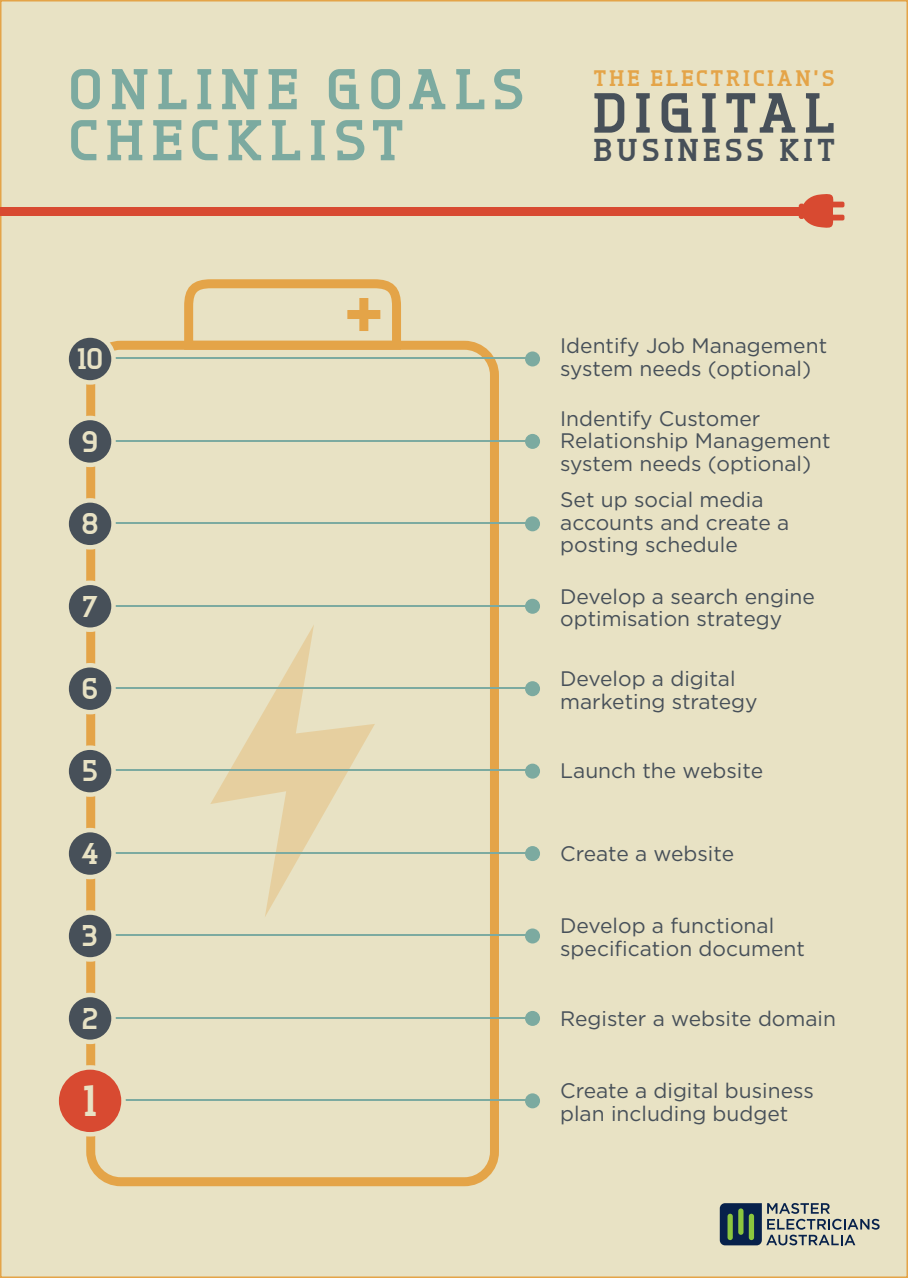
<style>
.page{position:relative;width:908px;height:1278px;background:#e8e2c4}
.page>*{position:absolute;margin:0;border:0;box-sizing:border-box;transform-origin:0 0}
.t1{font:800 57.45px/51px "Tertre";letter-spacing:.15em;color:#7caaa0}
.t2{font:800 56.4px "Tertre";letter-spacing:.15em;color:#475059}
.t3{font:800 44.1px "Tertre";color:#e8e2c4}
.t4{font:800 31.65px "Tertre";letter-spacing:.15em;color:#475059}
.t5{font:800 30px "Tertre";color:#e8e2c4}
.t6{font:800 22.5px "Tertre";letter-spacing:.15em;color:#e4a448}
.t7{font:21px/22.5px "Gotham";color:#475059}
</style>
<div class="page">
<svg style="left:210px;top:624px;width:165px;height:293px;background:#e6dcb9"></svg>
<div style="left:86px;top:341px;width:413px;height:845px;border:9px solid #e4a448;border-radius:30px"></div>
<div style="left:0;top:207px;width:801px;height:8px;background:#d84a31"></div>
<svg style="left:802px;top:192px;width:35px;height:37px"></svg>
<div style="left:822px;top:202px;width:22px;height:5px;background:#d84a31;border-radius:2px"></div>
<div style="left:822px;top:215px;width:22px;height:5px;background:#d84a31;border-radius:2px"></div>
<div style="left:799px;top:204px;width:5px;height:15px;background:#d84a31;border-radius:2px"></div>
<hr style="left:110px;top:357px;width:422px;height:2px;background:#7caaa0">
<div style="left:525px;top:351px;width:15px;height:15px;background:#7caaa0;border-radius:50%"></div>
<hr style="left:110px;top:440px;width:422px;height:1px;background:#7caaa0">
<div style="left:525px;top:434px;width:15px;height:15px;background:#7caaa0;border-radius:50%"></div>
<hr style="left:110px;top:522px;width:422px;height:2px;background:#7caaa0">
<div style="left:525px;top:516px;width:15px;height:15px;background:#7caaa0;border-radius:50%"></div>
<hr style="left:110px;top:605px;width:422px;height:1px;background:#7caaa0">
<div style="left:525px;top:599px;width:15px;height:15px;background:#7caaa0;border-radius:50%"></div>
<hr style="left:110px;top:687px;width:422px;height:2px;background:#7caaa0">
<div style="left:525px;top:681px;width:15px;height:15px;background:#7caaa0;border-radius:50%"></div>
<hr style="left:110px;top:770px;width:422px;height:1px;background:#7caaa0">
<div style="left:525px;top:764px;width:15px;height:15px;background:#7caaa0;border-radius:50%"></div>
<hr style="left:110px;top:852px;width:422px;height:1px;background:#7caaa0">
<div style="left:525px;top:846px;width:15px;height:15px;background:#7caaa0;border-radius:50%"></div>
<hr style="left:110px;top:934px;width:422px;height:2px;background:#7caaa0">
<div style="left:525px;top:928px;width:15px;height:15px;background:#7caaa0;border-radius:50%"></div>
<hr style="left:110px;top:1017px;width:422px;height:1px;background:#7caaa0">
<div style="left:525px;top:1011px;width:15px;height:15px;background:#7caaa0;border-radius:50%"></div>
<hr style="left:110px;top:1099px;width:422px;height:2px;background:#7caaa0">
<div style="left:525px;top:1093px;width:15px;height:15px;background:#7caaa0;border-radius:50%"></div>
<svg style="left:64px;top:333px;width:52px;height:52px;background:#93948a"></svg>
<svg style="left:64px;top:416px;width:52px;height:51px;background:#92948b"></svg>
<svg style="left:64px;top:498px;width:52px;height:51px;background:#92948a"></svg>
<svg style="left:64px;top:580px;width:52px;height:52px;background:#94958b"></svg>
<svg style="left:64px;top:663px;width:52px;height:51px;background:#92948b"></svg>
<svg style="left:64px;top:745px;width:52px;height:52px;background:#94958b"></svg>
<svg style="left:64px;top:828px;width:52px;height:51px;background:#92948b"></svg>
<svg style="left:64px;top:910px;width:52px;height:52px;background:#94958b"></svg>
<svg style="left:64px;top:993px;width:52px;height:51px;background:#92948b"></svg>
<svg style="left:54px;top:1065px;width:72px;height:71px;background:#de876c"></svg>
<svg style="left:180px;top:275px;width:226px;height:79px;background:#e6cf9e"></svg>
<svg style="left:720px;top:1203px;width:160px;height:42px;background:#909a90"></svg>
<h1 class="t1" style="left:69px;top:62px;width:457px">ONLINE GOALS<br>CHECKLIST</h1>
<p class="t6" style="left:594px;top:64px;width:242px">THE ELECTRICIAN’S</p>
<h2 class="t2" style="left:593px;top:77px;width:243px">DIGITAL</h2>
<h3 class="t4" style="left:594px;top:130px;width:242px">BUSINESS KIT</h3>
<h3 class="t5" style="left:77px;top:340px;width:27px">10</h3>
<h3 class="t5" style="left:82px;top:422px;width:18px">9</h3>
<h3 class="t5" style="left:82px;top:505px;width:18px">8</h3>
<h3 class="t5" style="left:83px;top:587px;width:16px">7</h3>
<h3 class="t5" style="left:82px;top:670px;width:18px">6</h3>
<h3 class="t5" style="left:82px;top:752px;width:17px">5</h3>
<h3 class="t5" style="left:82px;top:834px;width:18px">4</h3>
<h3 class="t5" style="left:83px;top:917px;width:17px">3</h3>
<h3 class="t5" style="left:82px;top:999px;width:17px">2</h3>
<h3 class="t3" style="left:83px;top:1073px;width:15px">1</h3>
<p class="t7" style="left:560px;top:334px;width:268px">Identify Job Management system needs (optional)</p>
<p class="t7" style="left:560px;top:406px;width:272px">Indentify Customer<br>Relationship Management system needs (optional)</p>
<p class="t7" style="left:560px;top:488px;width:231px">Set up social media accounts and create a posting schedule</p>
<p class="t7" style="left:560px;top:584px;width:256px">Develop a search engine optimisation strategy</p>
<p class="t7" style="left:560px;top:667px;width:199px">Develop a digital marketing strategy</p>
<p class="t7" style="left:560px;top:759px;width:204px">Launch the website</p>
<p class="t7" style="left:560px;top:841px;width:175px">Create a website</p>
<p class="t7" style="left:560px;top:914px;width:246px">Develop a functional specification document</p>
<p class="t7" style="left:560px;top:1006px;width:277px">Register a website domain</p>
<p class="t7" style="left:560px;top:1079px;width:255px">Create a digital business plan including budget</p>
</div>
